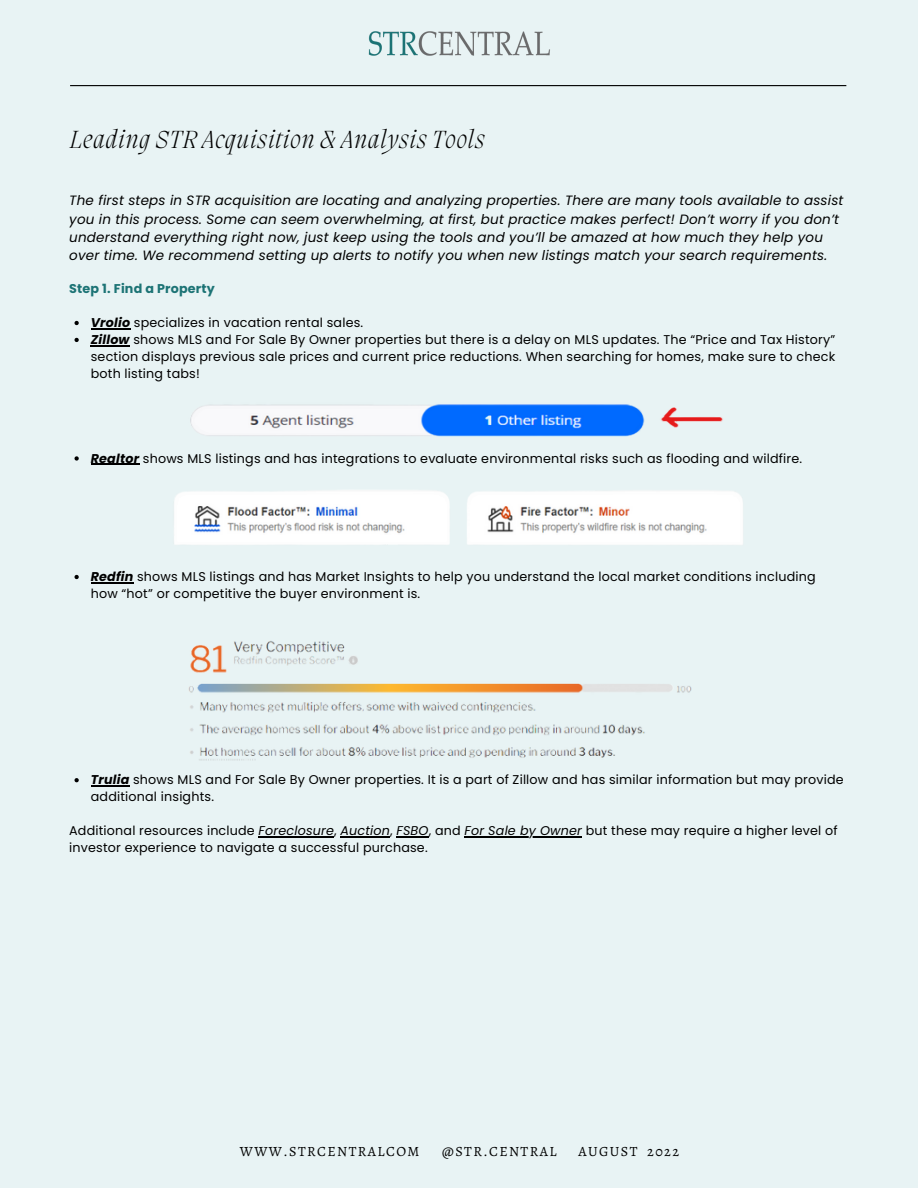
<style>
.page{position:relative;width:918px;height:1188px;background:#e8f3f4}
.page>*{position:absolute;margin:0;border:0;box-sizing:border-box;transform-origin:0 0}
.t1{font:italic 200 25.35px "Migra";letter-spacing:.04em;color:#000}
.t2{font:14.1px "Alegreya";letter-spacing:.1em;color:#000}
.t3{font:italic 13.5px/18px "Poppins";letter-spacing:.015em;color:#000}
.t4{font:12.75px/17px "Poppins";letter-spacing:.015em;color:#000}
.t5{font:700 12.75px "Poppins";letter-spacing:.015em;color:#1c7375}
.s1{font-weight:700;font-style:italic}
.s2{font-style:italic}
</style>
<div class="page">
<hr style="left:70px;top:85px;width:776px;height:1px;background:#000">
<img style="left:369px;top:31px;width:181px;height:25px">
<img style="left:190px;top:404px;width:533px;height:33px">
<img style="left:174px;top:490px;width:569px;height:55px">
<img style="left:188px;top:641px;width:504px;height:120px">
<svg style="left:75px;top:321px;width:4px;height:4px"></svg>
<hr style="left:91px;top:328px;width:39px;height:1px;background:#000">
<svg style="left:75px;top:338px;width:4px;height:4px"></svg>
<hr style="left:91px;top:345px;width:39px;height:1px;background:#000">
<svg style="left:75px;top:456px;width:4px;height:5px"></svg>
<hr style="left:91px;top:464px;width:48px;height:1px;background:#000">
<svg style="left:75px;top:575px;width:4px;height:4px"></svg>
<hr style="left:91px;top:582px;width:43px;height:1px;background:#000">
<svg style="left:75px;top:778px;width:4px;height:4px"></svg>
<hr style="left:91px;top:786px;width:39px;height:1px;background:#000">
<hr style="left:259px;top:836px;width:75px;height:1px;background:#000">
<hr style="left:340px;top:836px;width:50px;height:1px;background:#000">
<hr style="left:396px;top:836px;width:33px;height:1px;background:#000">
<hr style="left:465px;top:836px;width:117px;height:1px;background:#000">
<h1 class="t1" style="left:70px;top:128px;width:416px">Leading STR Acquisition &amp; Analysis Tools</h1>
<p class="t3" style="left:69px;top:192px;width:776px">The first steps in STR acquisition are locating and analyzing properties. There are many tools available to assist you in this process. Some can seem overwhelming, at first, but practice makes perfect! Don’t worry if you don’t understand everything right now, just keep using the tools and you’ll be amazed at how much they help you over time. We recommend setting up alerts to notify you when new listings match your search requirements.</p>
<p class="t5" style="left:69px;top:280px;width:147px">Step 1. Find a Property</p>
<p class="t4" style="left:91px;top:314px;width:746px"><span class="s1">Vrolio</span> specializes in vacation rental sales.<br><span class="s1">Zillow</span> shows MLS and For Sale By Owner properties but there is a delay on MLS updates. The “Price and Tax History” section displays previous sale prices and current price reductions. When searching for homes, make sure to check both listing tabs!</p>
<p class="t4" style="left:91px;top:450px;width:713px"><span class="s1">Realtor</span> shows MLS listings and has integrations to evaluate environmental risks such as flooding and wildfire.</p>
<p class="t4" style="left:91px;top:568px;width:726px"><span class="s1">Redfin</span> shows MLS listings and has Market Insights to help you understand the local market conditions including how “hot” or competitive the buyer environment is.</p>
<p class="t4" style="left:91px;top:772px;width:755px"><span class="s1">Trulia</span> shows MLS and For Sale By Owner properties. It is a part of Zillow and has similar information but may provide additional insights.</p>
<p class="t4" style="left:69px;top:822px;width:770px">Additional resources include <span class="s2">Foreclosure</span>, <span class="s2">Auction</span>, <span class="s2">FSBO</span>, and <span class="s2">For Sale by Owner</span> but these may require a higher level of investor experience to navigate a successful purchase.</p>
<p class="t2" style="left:240px;top:1141px;width:181px">WWW. STRCENTRALCOM</p>
<p class="t2" style="left:442px;top:1141px;width:116px">@STR . CENTRAL</p>
<p class="t2" style="left:578px;top:1141px;width:102px">AUGUST 202 2</p>
</div>
